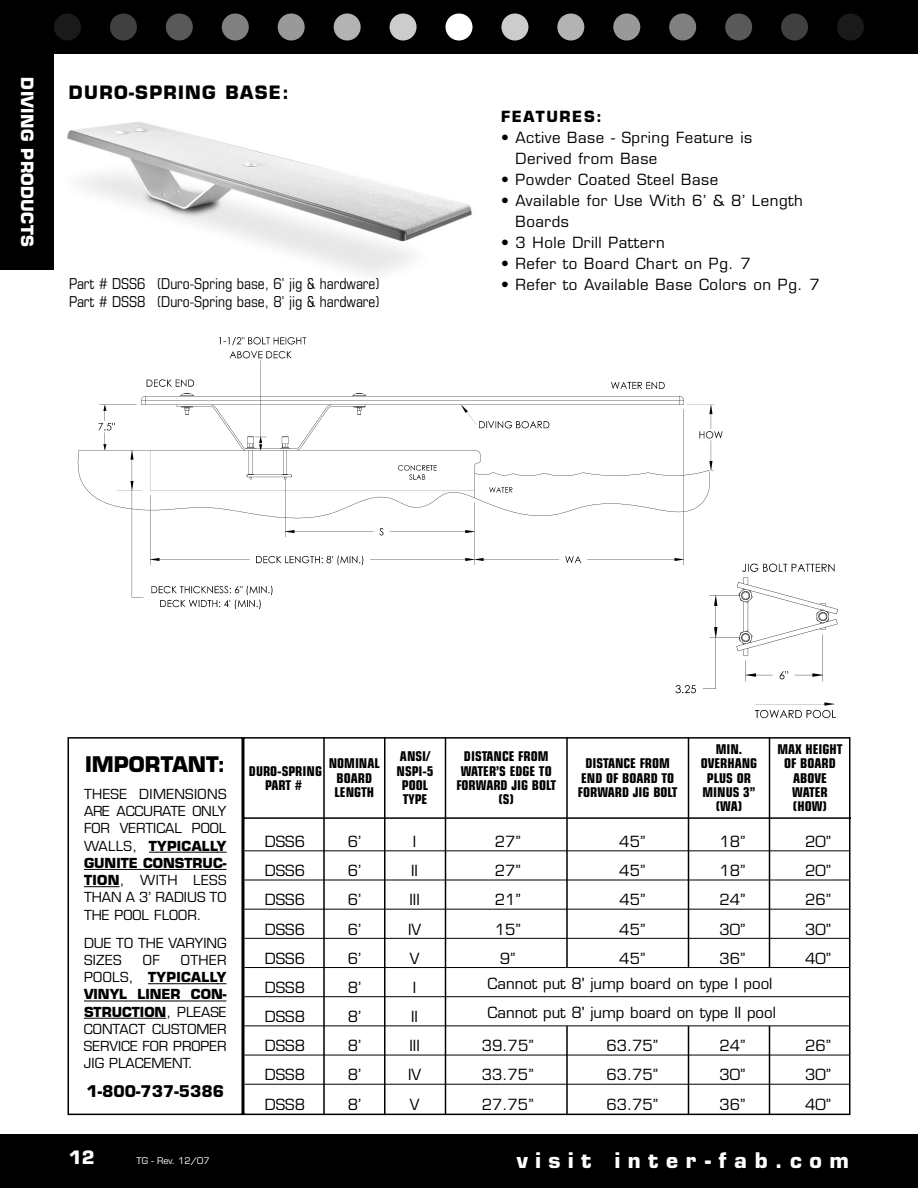
<style>
.page{position:relative;width:918px;height:1188px;background:#fff}
.page>*{position:absolute;margin:0;border:0;box-sizing:border-box;transform-origin:0 0}
.t1{font:700 21px "Eurostile";letter-spacing:.36em;color:#fff}
.t2{font:700 21px "Eurostile";color:#000}
.t3{font:700 18px "Eurostile";letter-spacing:.07em;color:#000}
.t4{font:700 18px "Eurostile";color:#fff}
.t5{font:700 16.5px "Eurostile";letter-spacing:.02em;color:#fff}
.t6{font:700 15.75px "Eurostile";color:#000}
.t7{font:15px/21px "Eurostile";letter-spacing:.035em;color:#000}
.t8{font:condensed 15px "Eurostile";color:#000}
.t9{font:15px/29.5px "Eurostile";color:#000}
.t10{font:700 15px "Eurostile";letter-spacing:.11em;color:#000}
.t11{font:13.5px/17.2px "Eurostile";color:#000;text-align:justify}
.t12{font:700 condensed 13.5px/14.2px "Eurostile";color:#000;text-align:center}
.t13{font:9px "Eurostile";color:#fff}
.s1{font-weight:700}
</style>
<div class="page">
<div style="left:0;top:0;width:918px;height:54px;background:#000"></div>
<div style="left:54px;top:14px;width:27px;height:26px;background:#1a1a1a;border-radius:50%"></div>
<div style="left:110px;top:14px;width:27px;height:26px;background:#404040;border-radius:50%"></div>
<div style="left:166px;top:14px;width:27px;height:26px;background:#595959;border-radius:50%"></div>
<div style="left:222px;top:14px;width:27px;height:26px;background:#808080;border-radius:50%"></div>
<div style="left:278px;top:14px;width:27px;height:26px;background:#999;border-radius:50%"></div>
<div style="left:334px;top:14px;width:27px;height:26px;background:#b3b3b3;border-radius:50%"></div>
<div style="left:390px;top:14px;width:27px;height:26px;background:#ccc;border-radius:50%"></div>
<div style="left:446px;top:14px;width:26px;height:26px;background:#fff;border-radius:50%"></div>
<div style="left:501px;top:14px;width:27px;height:26px;background:#ccc;border-radius:50%"></div>
<div style="left:557px;top:14px;width:27px;height:26px;background:#b3b3b3;border-radius:50%"></div>
<div style="left:613px;top:14px;width:27px;height:26px;background:#999;border-radius:50%"></div>
<div style="left:669px;top:14px;width:27px;height:26px;background:#808080;border-radius:50%"></div>
<div style="left:725px;top:14px;width:27px;height:26px;background:#595959;border-radius:50%"></div>
<div style="left:781px;top:14px;width:27px;height:26px;background:#404040;border-radius:50%"></div>
<div style="left:837px;top:14px;width:27px;height:26px;background:#1a1a1a;border-radius:50%"></div>
<div style="left:0;top:54px;width:54px;height:216px;background:#000"></div>
<div style="left:0;top:1134px;width:918px;height:54px;background:#000"></div>
<img style="left:67px;top:121px;width:405px;height:153px">
<img style="left:77px;top:337px;width:646px;height:273px">
<svg style="left:67px;top:737px;width:784px;height:379px"></svg>
<hr style="left:244px;top:850px;width:605px;height:1px;background:#000">
<hr style="left:244px;top:880px;width:605px;height:1px;background:#000">
<hr style="left:244px;top:909px;width:605px;height:1px;background:#000">
<hr style="left:244px;top:938px;width:605px;height:1px;background:#000">
<hr style="left:244px;top:967px;width:605px;height:1px;background:#000">
<hr style="left:244px;top:996px;width:605px;height:1px;background:#000">
<hr style="left:244px;top:1026px;width:605px;height:1px;background:#000">
<hr style="left:244px;top:1055px;width:605px;height:1px;background:#000">
<hr style="left:244px;top:1084px;width:605px;height:1px;background:#000">
<hr style="left:769px;top:737px;width:1px;height:230px;background:#000">
<hr style="left:688px;top:737px;width:1px;height:230px;background:#000">
<hr style="left:566px;top:737px;width:2px;height:230px;background:#000">
<hr style="left:445px;top:737px;width:1px;height:378px;background:#000">
<hr style="left:384px;top:737px;width:2px;height:378px;background:#000">
<hr style="left:323px;top:737px;width:2px;height:378px;background:#000">
<hr style="left:566px;top:1026px;width:2px;height:89px;background:#000">
<hr style="left:688px;top:1026px;width:1px;height:89px;background:#000">
<hr style="left:769px;top:1026px;width:1px;height:89px;background:#000">
<img style="left:643px;top:540px;width:195px;height:179px">
<p class="t5" style="left:33px;top:77px;width:171px;rotate:90deg">DIVING PRODUCTS</p>
<p class="t3" style="left:69px;top:86px;width:221px">DURO-SPRING BASE:</p>
<p class="t10" style="left:501px;top:111px;width:102px">FEATURES:</p>
<p class="t7" style="left:516px;top:129px;width:238px;text-indent:-15px">• Active Base - Spring Feature is<br>Derived from Base</p>
<p class="t7" style="left:501px;top:171px;width:219px">• Powder Coated Steel Base</p>
<p class="t7" style="left:516px;top:192px;width:289px;text-indent:-15px">• Available for Use With 6’ &amp; 8’ Length<br>Boards</p>
<p class="t7" style="left:501px;top:234px;width:165px">• 3 Hole Drill Pattern</p>
<p class="t7" style="left:501px;top:255px;width:251px">• Refer to Board Chart on Pg. 7</p>
<p class="t8" style="left:69px;top:278px;width:312px">Part # DSS6 (Duro-Spring base, 6’ jig &amp; hardware)</p>
<p class="t7" style="left:501px;top:276px;width:320px">• Refer to Available Base Colors on Pg. 7</p>
<p class="t8" style="left:69px;top:296px;width:312px">Part # DSS8 (Duro-Spring base, 8’ jig &amp; hardware)</p>
<h1 class="t2" style="left:85px;top:756px;width:142px">IMPORTANT:</h1>
<p class="t11" style="left:84px;top:787px;width:144px">THESE DIMENSIONS ARE ACCURATE ONLY FOR VERTICAL POOL WALLS, <span class="s1">TYPICALLY GUNITE CONSTRUC-TION</span>, WITH LESS THAN A 3’ RADIUS TO THE POOL FLOOR.</p>
<p class="t11" style="left:84px;top:936px;width:144px">DUE TO THE VARYING<br>SIZES</p>
<p class="t11" style="left:84px;top:953px;width:144px;text-indent:97px">OTHER POOLS, <span class="s1">TYPICALLY VINYL LINER CON-STRUCTION</span>, PLEASE CONTACT CUSTOMER SERVICE FOR PROPER JIG PLACEMENT.</p>
<p class="t6" style="left:86px;top:1085px;width:139px">1-800-737-5386</p>
<p class="t11" style="left:143px;top:953px;width:18px">OF</p>
<p class="t12" style="left:249px;top:765px;width:75px">DURO-SPRING<br>PART #</p>
<p class="t12" style="left:329px;top:758px;width:53px">NOMINAL<br>BOARD<br>LENGTH</p>
<p class="t12" style="left:397px;top:751px;width:39px">ANSI/<br>NSPI-5<br>POOL<br>TYPE</p>
<p class="t12" style="left:456px;top:751px;width:101px">DISTANCE FROM<br>WATER’S EDGE TO<br>FORWARD JIG BOLT (S)</p>
<p class="t12" style="left:578px;top:758px;width:101px">DISTANCE FROM<br>END OF BOARD TO<br>FORWARD JIG BOLT</p>
<p class="t12" style="left:701px;top:743px;width:58px">MIN.<br>OVERHANG<br>PLUS OR<br>MINUS 3” (WA)</p>
<p class="t12" style="left:777px;top:743px;width:67px">MAX HEIGHT<br>OF BOARD<br>ABOVE<br>WATER (HOW)</p>
<p class="t7" style="left:265px;top:833px;width:42px">DSS6</p>
<p class="t7" style="left:348px;top:833px;width:15px">6’</p>
<p class="t7" style="left:413px;top:833px;width:5px">I</p>
<p class="t7" style="left:495px;top:833px;width:28px">27”</p>
<p class="t7" style="left:619px;top:833px;width:28px">45”</p>
<p class="t7" style="left:719px;top:833px;width:28px">18”</p>
<p class="t7" style="left:805px;top:833px;width:28px">20”</p>
<p class="t7" style="left:265px;top:862px;width:42px">DSS6</p>
<p class="t7" style="left:348px;top:862px;width:15px">6’</p>
<p class="t7" style="left:411px;top:862px;width:8px">II</p>
<p class="t7" style="left:495px;top:862px;width:28px">27”</p>
<p class="t7" style="left:619px;top:862px;width:28px">45”</p>
<p class="t7" style="left:719px;top:862px;width:28px">18”</p>
<p class="t7" style="left:805px;top:862px;width:28px">20”</p>
<p class="t7" style="left:265px;top:891px;width:42px">DSS6</p>
<p class="t7" style="left:348px;top:891px;width:15px">6’</p>
<p class="t7" style="left:410px;top:891px;width:12px">III</p>
<p class="t7" style="left:495px;top:891px;width:28px">21”</p>
<p class="t7" style="left:619px;top:891px;width:28px">45”</p>
<p class="t7" style="left:719px;top:891px;width:28px">24”</p>
<p class="t7" style="left:805px;top:891px;width:28px">26”</p>
<p class="t7" style="left:265px;top:920px;width:42px">DSS6</p>
<p class="t7" style="left:348px;top:920px;width:15px">6’</p>
<p class="t7" style="left:408px;top:920px;width:15px">IV</p>
<p class="t7" style="left:495px;top:920px;width:28px">15”</p>
<p class="t7" style="left:619px;top:920px;width:28px">45”</p>
<p class="t7" style="left:719px;top:920px;width:28px">30”</p>
<p class="t7" style="left:805px;top:920px;width:28px">30”</p>
<p class="t7" style="left:265px;top:949px;width:42px">DSS6</p>
<p class="t7" style="left:348px;top:949px;width:15px">6’</p>
<p class="t7" style="left:410px;top:949px;width:11px">V</p>
<p class="t7" style="left:500px;top:949px;width:17px">9”</p>
<p class="t7" style="left:619px;top:949px;width:28px">45”</p>
<p class="t7" style="left:719px;top:949px;width:28px">36”</p>
<p class="t7" style="left:805px;top:949px;width:28px">40”</p>
<p class="t7" style="left:265px;top:979px;width:42px">DSS8</p>
<p class="t7" style="left:348px;top:979px;width:15px">8’</p>
<p class="t7" style="left:413px;top:979px;width:5px">I</p>
<p class="t7" style="left:265px;top:1008px;width:42px">DSS8</p>
<p class="t7" style="left:348px;top:1008px;width:15px">8’</p>
<p class="t7" style="left:411px;top:1008px;width:8px">II</p>
<p class="t7" style="left:265px;top:1037px;width:42px">DSS8</p>
<p class="t7" style="left:348px;top:1037px;width:15px">8’</p>
<p class="t7" style="left:410px;top:1037px;width:12px">III</p>
<p class="t7" style="left:482px;top:1037px;width:53px">39.75”</p>
<p class="t7" style="left:606px;top:1037px;width:53px">63.75”</p>
<p class="t7" style="left:719px;top:1037px;width:28px">24”</p>
<p class="t7" style="left:805px;top:1037px;width:28px">26”</p>
<p class="t7" style="left:265px;top:1066px;width:42px">DSS8</p>
<p class="t7" style="left:348px;top:1066px;width:15px">8’</p>
<p class="t7" style="left:408px;top:1066px;width:15px">IV</p>
<p class="t7" style="left:482px;top:1066px;width:53px">33.75”</p>
<p class="t7" style="left:606px;top:1066px;width:53px">63.75”</p>
<p class="t7" style="left:719px;top:1066px;width:28px">30”</p>
<p class="t7" style="left:805px;top:1066px;width:28px">30”</p>
<p class="t7" style="left:265px;top:1095px;width:42px">DSS8</p>
<p class="t7" style="left:348px;top:1095px;width:15px">8’</p>
<p class="t7" style="left:410px;top:1095px;width:11px">V</p>
<p class="t7" style="left:482px;top:1095px;width:53px">27.75”</p>
<p class="t7" style="left:606px;top:1095px;width:53px">63.75”</p>
<p class="t7" style="left:719px;top:1095px;width:28px">36”</p>
<p class="t7" style="left:805px;top:1095px;width:28px">40”</p>
<p class="t9" style="left:487px;top:970px;width:290px">Cannot put 8' jump board on type I pool<br>Cannot put 8' jump board on type II pool</p>
<p class="t4" style="left:69px;top:1151px;width:27px">12</p>
<p class="t13" style="left:136px;top:1158px;width:75px">TG - Rev. 12/07</p>
<h1 class="t1" style="left:517px;top:1152px;width:334px">visit inter-fab.com</h1>
</div>
